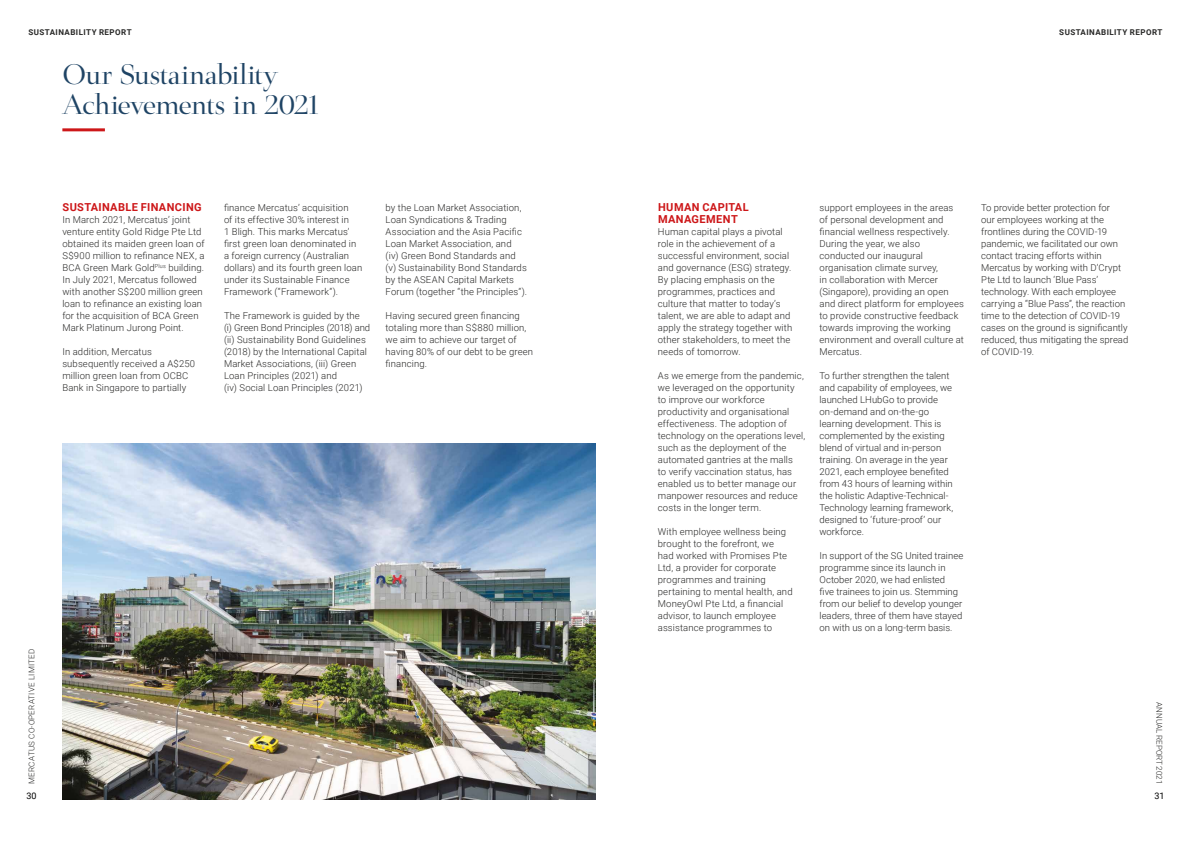
<style>
.page{position:relative;width:1191px;height:842px;background:#fff}
.page>*{position:absolute;margin:0;border:0;box-sizing:border-box;transform-origin:0 0}
.t1{font:30px/30px "Medio";letter-spacing:-.035em;color:#1f4465}
.t2{font:700 11px/12px "Roboto";letter-spacing:.035em;color:#cd1719}
.t3{font:300 9.5px/12px "Roboto";letter-spacing:.01em;color:#282827}
.t4{font:9px "Roboto";color:#000}
.t5{font:700 8px "Roboto";letter-spacing:.055em;color:#282827}
.t6{font:300 8px "Roboto";letter-spacing:.035em;color:#282827}
.t7{font:300 8px "Roboto";color:#282827}
</style>
<div class="page">
<hr style="left:62px;top:128px;width:43px;height:3px;background:#cd1719">
<img style="left:62px;top:444px;width:533px;height:355px">
<p class="t5" style="left:28px;top:26px;width:105px">SUSTAINABILITY REPORT</p>
<p class="t5" style="left:1059px;top:26px;width:105px">SUSTAINABILITY REPORT</p>
<h1 class="t1" style="left:62px;top:62px;width:259px">Our Sustainability<br>Achievements in 2021</h1>
<p class="t2" style="left:63px;top:201px;width:141px">SUSTAINABLE FINANCING</p>
<p class="t3" style="left:62px;top:214px;width:144px">In March 2021, Mercatus’ joint venture entity Gold Ridge Pte Ltd obtained its maiden green loan of<br>S$900 million to refinance NEX, a<br>BCA Green Mark Gold<sup>Plus</sup> building.<br>In July 2021, Mercatus followed with another S$200 million green loan to refinance an existing loan for the acquisition of BCA Green<br>Mark Platinum Jurong Point.</p>
<p class="t3" style="left:62px;top:346px;width:134px">In addition, Mercatus subsequently received a A$250 million green loan from OCBC<br>Bank in Singapore to partially</p>
<p class="t3" style="left:224px;top:202px;width:140px">finance Mercatus’ acquisition<br>of its effective 30% interest in<br>1 Bligh. This marks Mercatus’ first green loan denominated in a foreign currency (Australian dollars) and its fourth green loan under its Sustainable Finance<br>Framework (“Framework”).</p>
<p class="t3" style="left:224px;top:310px;width:148px">The Framework is guided by the (i) Green Bond Principles (2018) and (ii) Sustainability Bond Guidelines (2018) by the International Capital Market Associations, (iii) Green Loan Principles (2021) and<br>(iv) Social Loan Principles (2021)</p>
<p class="t3" style="left:386px;top:202px;width:143px">by the Loan Market Association,<br>Loan Syndications &amp; Trading<br>Association and the Asia Pacific<br>Loan Market Association, and<br>(iv) Green Bond Standards and (v) Sustainability Bond Standards by the ASEAN Capital Markets<br>Forum (together “the Principles”).</p>
<p class="t3" style="left:386px;top:310px;width:149px">Having secured green financing totaling more than S$880 million, we aim to achieve our target of having 80% of our debt to be green financing.</p>
<p class="t6" style="left:26px;top:784px;width:137px;rotate:-90deg">MERCATUS CO-OPERATIVE LIMITED</p>
<p class="t2" style="left:658px;top:201px;width:92px">HUMAN CAPITAL<br>MANAGEMENT</p>
<p class="t3" style="left:658px;top:226px;width:136px">Human capital plays a pivotal role in the achievement of a successful environment, social and governance (ESG) strategy.<br>By placing emphasis on the programmes, practices and culture that matter to today’s talent, we are able to adapt and apply the strategy together with other stakeholders, to meet the needs of tomorrow.</p>
<p class="t3" style="left:658px;top:370px;width:149px">As we emerge from the pandemic, we leveraged on the opportunity to improve our workforce productivity and organisational effectiveness. The adoption of technology on the operations level, such as the deployment of the automated gantries at the malls<br>to verify vaccination status, has enabled us to better manage our manpower resources and reduce costs in the longer term.</p>
<p class="t3" style="left:658px;top:526px;width:136px">With employee wellness being brought to the forefront, we<br>had worked with Promises Pte<br>Ltd, a provider for corporate programmes and training pertaining to mental health, and<br>MoneyOwl Pte Ltd, a financial advisor, to launch employee assistance programmes to</p>
<p class="t3" style="left:819px;top:202px;width:146px">support employees in the areas of personal development and financial wellness respectively.<br>During the year, we also conducted our inaugural organisation climate survey,<br>in collaboration with Mercer (Singapore), providing an open and direct platform for employees to provide constructive feedback towards improving the working environment and overall culture at<br>Mercatus.</p>
<p class="t3" style="left:819px;top:370px;width:135px">To further strengthen the talent and capability of employees, we launched LHubGo to provide on-demand and on-the-go learning development. This is complemented by the existing blend of virtual and in-person training. On average in the year<br>2021, each employee benefited from 43 hours of learning within the holistic Adaptive-Technical-<br>Technology learning framework, designed to ‘future-proof’ our workforce.</p>
<p class="t3" style="left:819px;top:550px;width:145px">In support of the SG United trainee programme since its launch in<br>October 2020, we had enlisted<br>five trainees to join us. Stemming from our belief to develop younger leaders, three of them have stayed on with us on a long-term basis.</p>
<p class="t3" style="left:981px;top:202px;width:149px">To provide better protection for<br>our employees working at the frontlines during the COVID-19 pandemic, we facilitated our own contact tracing efforts within<br>Mercatus by working with D’Crypt<br>Pte Ltd to launch ‘Blue Pass’ technology. With each employee carrying a “Blue Pass”, the reaction time to the detection of COVID-19 cases on the ground is significantly reduced, thus mitigating the spread of COVID-19.</p>
<p class="t7" style="left:1165px;top:702px;width:83px;rotate:90deg">ANNUAL REPORT 2021</p>
<p class="t4" style="left:26px;top:790px;width:12px">30</p>
<p class="t4" style="left:1154px;top:790px;width:12px">31</p>
</div>
